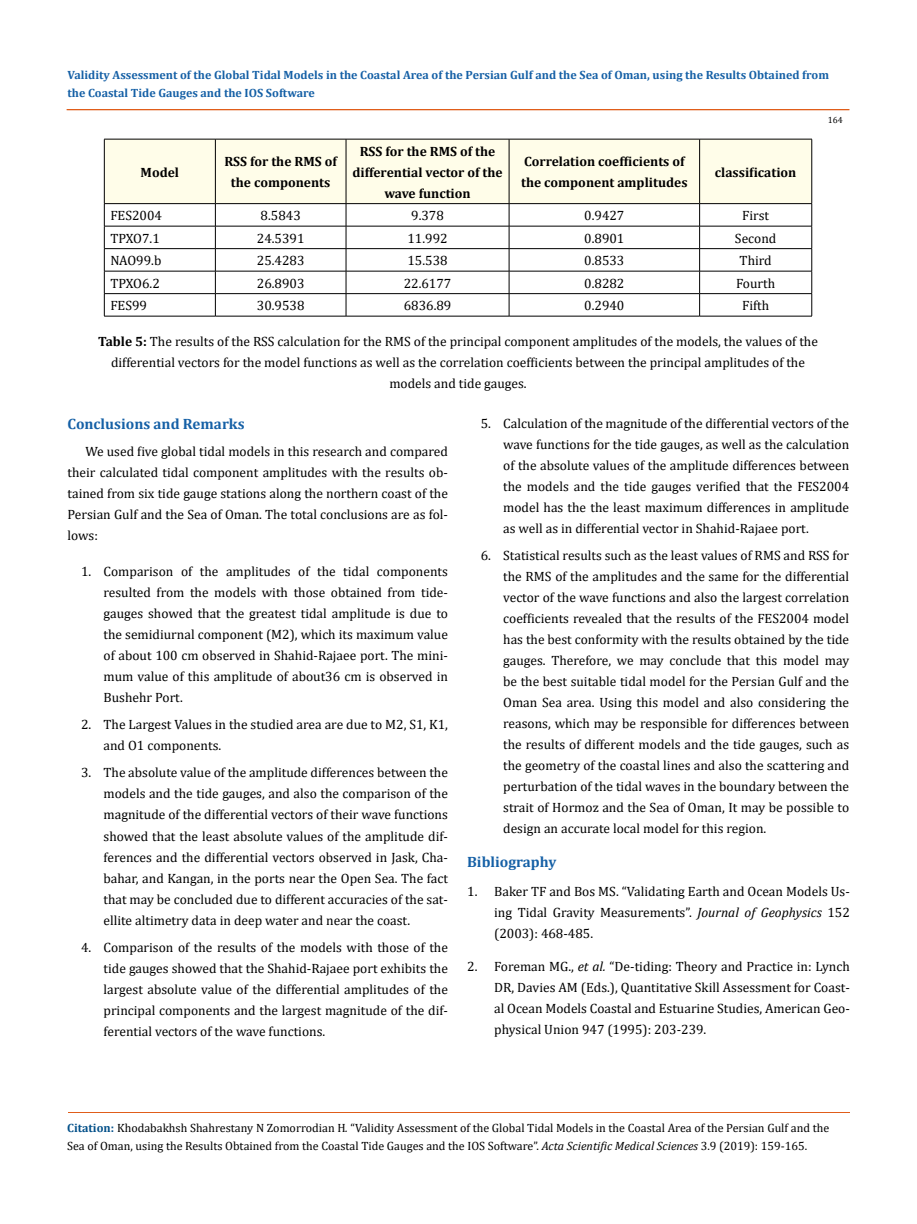
<style>
.page{position:relative;width:917px;height:1224px;background:#fff}
.page>*{position:absolute;margin:0;border:0;box-sizing:border-box;transform-origin:0 0}
.t1{font:700 15px "Cambria";color:#1560a6}
.t2{font:13.5px/21px "Cambria";color:#000;text-align:justify}
.t3{font:700 13.5px/21px "Cambria";color:#000;text-align:center}
.t4{font:12px/18px "Cambria";color:#000}
.t5{font:700 12px/18px "Cambria";color:#1560a6}
.t6{font:9px "Cambria";color:#000}
.s1{font-weight:700}
.s2{font-style:italic}
.s3{font-weight:700;color:#035089}
</style>
<div class="page">
<div style="left:105px;top:140px;width:706px;height:63px;background:#fffde9"></div>
<hr style="left:104px;top:139px;width:111px;height:1px;background:#000">
<hr style="left:104px;top:139px;width:1px;height:64px;background:#000">
<hr style="left:215px;top:139px;width:131px;height:1px;background:#000">
<hr style="left:215px;top:139px;width:1px;height:64px;background:#000">
<hr style="left:346px;top:139px;width:163px;height:1px;background:#000">
<hr style="left:346px;top:139px;width:1px;height:64px;background:#000">
<hr style="left:509px;top:139px;width:190px;height:1px;background:#000">
<hr style="left:509px;top:139px;width:1px;height:64px;background:#000">
<hr style="left:699px;top:139px;width:113px;height:1px;background:#000">
<hr style="left:699px;top:139px;width:1px;height:64px;background:#000">
<hr style="left:811px;top:139px;width:1px;height:64px;background:#000">
<hr style="left:104px;top:203px;width:111px;height:1px;background:#000">
<hr style="left:215px;top:203px;width:131px;height:1px;background:#000">
<hr style="left:346px;top:203px;width:163px;height:1px;background:#000">
<hr style="left:509px;top:203px;width:190px;height:1px;background:#000">
<hr style="left:699px;top:203px;width:113px;height:1px;background:#000">
<hr style="left:104px;top:226px;width:111px;height:1px;background:#000">
<hr style="left:215px;top:226px;width:131px;height:1px;background:#000">
<hr style="left:346px;top:226px;width:163px;height:1px;background:#000">
<hr style="left:509px;top:226px;width:190px;height:1px;background:#000">
<hr style="left:699px;top:226px;width:113px;height:1px;background:#000">
<hr style="left:104px;top:248px;width:111px;height:1px;background:#000">
<hr style="left:215px;top:248px;width:131px;height:1px;background:#000">
<hr style="left:346px;top:248px;width:163px;height:1px;background:#000">
<hr style="left:509px;top:248px;width:190px;height:1px;background:#000">
<hr style="left:699px;top:248px;width:113px;height:1px;background:#000">
<hr style="left:104px;top:271px;width:111px;height:1px;background:#000">
<hr style="left:215px;top:271px;width:131px;height:1px;background:#000">
<hr style="left:346px;top:271px;width:163px;height:1px;background:#000">
<hr style="left:509px;top:271px;width:190px;height:1px;background:#000">
<hr style="left:699px;top:271px;width:113px;height:1px;background:#000">
<hr style="left:104px;top:293px;width:111px;height:1px;background:#000">
<svg style="left:104px;top:204px;width:1px;height:112px"></svg>
<hr style="left:215px;top:293px;width:131px;height:1px;background:#000">
<svg style="left:215px;top:204px;width:1px;height:112px"></svg>
<hr style="left:346px;top:293px;width:163px;height:1px;background:#000">
<svg style="left:346px;top:204px;width:1px;height:112px"></svg>
<hr style="left:509px;top:293px;width:190px;height:1px;background:#000">
<svg style="left:509px;top:204px;width:1px;height:112px"></svg>
<hr style="left:699px;top:293px;width:113px;height:1px;background:#000">
<svg style="left:699px;top:204px;width:1px;height:112px"></svg>
<svg style="left:811px;top:204px;width:1px;height:112px"></svg>
<hr style="left:104px;top:316px;width:111px;height:1px;background:#000">
<hr style="left:215px;top:316px;width:131px;height:1px;background:#000">
<hr style="left:346px;top:316px;width:163px;height:1px;background:#000">
<hr style="left:509px;top:316px;width:190px;height:1px;background:#000">
<hr style="left:699px;top:316px;width:113px;height:1px;background:#000">
<hr style="left:68px;top:1112px;width:781px;height:1px;background:#e05d1a">
<hr style="left:67px;top:110px;width:782px;height:1px;background:#e05d1a">
<div style="left:67px;top:109px;width:782px;height:1px;border:1px solid #e05d1a"></div>
<p class="t5" style="left:67px;top:66px;width:763px">Validity Assessment of the Global Tidal Models in the Coastal Area of the Persian Gulf and the Sea of Oman, using the Results Obtained from the Coastal Tide Gauges and the IOS Software</p>
<p class="t6" style="left:827px;top:114px;width:16px">164</p>
<p class="t3" style="left:141px;top:161px;width:40px">Model</p>
<p class="t3" style="left:224px;top:151px;width:114px">RSS for the RMS of the components</p>
<p class="t3" style="left:352px;top:140px;width:152px">RSS for the RMS of the differential vector of the wave function</p>
<p class="t3" style="left:521px;top:151px;width:168px;text-align:left">Correlation coefficients of the component amplitudes</p>
<p class="t3" style="left:715px;top:161px;width:83px">classification</p>
<p class="t2" style="left:110px;top:205px;width:53px">FES2004</p>
<p class="t2" style="left:260px;top:205px;width:42px">8.5843</p>
<p class="t2" style="left:411px;top:205px;width:34px">9.378</p>
<p class="t2" style="left:584px;top:205px;width:42px">0.9427</p>
<p class="t2" style="left:742px;top:205px;width:28px">First</p>
<p class="t2" style="left:110px;top:228px;width:51px">TPXO7.1</p>
<p class="t2" style="left:257px;top:228px;width:49px">24.5391</p>
<p class="t2" style="left:407px;top:228px;width:42px">11.992</p>
<p class="t2" style="left:584px;top:228px;width:42px">0.8901</p>
<p class="t2" style="left:735px;top:228px;width:43px">Second</p>
<p class="t2" style="left:110px;top:250px;width:53px">NAO99.b</p>
<p class="t2" style="left:257px;top:250px;width:49px">25.4283</p>
<p class="t2" style="left:407px;top:250px;width:42px">15.538</p>
<p class="t2" style="left:584px;top:250px;width:42px">0.8533</p>
<p class="t2" style="left:739px;top:250px;width:34px">Third</p>
<p class="t2" style="left:110px;top:273px;width:51px">TPXO6.2</p>
<p class="t2" style="left:257px;top:273px;width:49px">26.8903</p>
<p class="t2" style="left:404px;top:273px;width:49px">22.6177</p>
<p class="t2" style="left:584px;top:273px;width:42px">0.8282</p>
<p class="t2" style="left:736px;top:273px;width:40px">Fourth</p>
<p class="t2" style="left:110px;top:295px;width:38px">FES99</p>
<p class="t2" style="left:257px;top:295px;width:49px">30.9538</p>
<p class="t2" style="left:404px;top:295px;width:49px">6836.89</p>
<p class="t2" style="left:584px;top:295px;width:42px">0.2940</p>
<p class="t2" style="left:742px;top:295px;width:29px">Fifth</p>
<p class="t2" style="left:98px;top:331px;width:721px;text-align:center"><span class="s1">Table 5:</span> The results of the RSS calculation for the RMS of the principal component amplitudes of the models, the values of the differential vectors for the model functions as well as the correlation coefficients between the principal amplitudes of the models and tide gauges.</p>
<p class="t1" style="left:67px;top:414px;width:179px">Conclusions and Remarks</p>
<p class="t2" style="left:67px;top:441px;width:382px;text-indent:18px">We used five global tidal models in this research and compared their calculated tidal component amplitudes with the results ob&shy;tained from six tide gauge stations along the northern coast of the Persian Gulf and the Sea of Oman. The total conclusions are as fol&shy;lows:</p>
<p class="t2" style="left:103px;top:561px;width:346px;text-indent:-23px">1. Comparison of the amplitudes of the tidal components resulted from the models with those obtained from tide&shy;gauges showed that the greatest tidal amplitude is due to the semidiurnal component (M2), which its maximum value of about 100 cm observed in Shahid-Rajaee port. The mini&shy;mum value of this amplitude of about36 cm is observed in Bushehr Port.</p>
<p class="t2" style="left:103px;top:714px;width:346px;text-indent:-23px">2. The Largest Values in the studied area are due to M2, S1, K1, and O1 components.</p>
<p class="t2" style="left:103px;top:762px;width:346px;text-indent:-23px">3. The absolute value of the amplitude differences between the models and the tide gauges, and also the comparison of the magnitude of the differential vectors of their wave functions showed that the least absolute values of the amplitude dif&shy;ferences and the differential vectors observed in Jask, Cha&shy;bahar, and Kangan, in the ports near the Open Sea. The fact that may be concluded due to different accuracies of the sat&shy;ellite altimetry data in deep water and near the coast.</p>
<p class="t2" style="left:103px;top:936px;width:346px;text-indent:-23px">4. Comparison of the results of the models with those of the tide gauges showed that the Shahid-Rajaee port exhibits the largest absolute value of the differential amplitudes of the principal components and the largest magnitude of the dif&shy;ferential vectors of the wave functions.</p>
<p class="t2" style="left:503px;top:413px;width:347px;text-indent:-23px">5. Calculation of the magnitude of the differential vectors of the wave functions for the tide gauges, as well as the calculation of the absolute values of the amplitude differences between the models and the tide gauges verified that the FES2004 model has the the least maximum differences in amplitude as well as in differential vector in Shahid-Rajaee port.</p>
<p class="t2" style="left:503px;top:545px;width:347px;text-indent:-23px">6. Statistical results such as the least values of RMS and RSS for the RMS of the amplitudes and the same for the differential vector of the wave functions and also the largest correlation coefficients revealed that the results of the FES2004 model has the best conformity with the results obtained by the tide gauges. Therefore, we may conclude that this model may be the best suitable tidal model for the Persian Gulf and the Oman Sea area. Using this model and also considering the reasons, which may be responsible for differences between the results of different models and the tide gauges, such as the geometry of the coastal lines and also the scattering and perturbation of the tidal waves in the boundary between the strait of Hormoz and the Sea of Oman, It may be possible to design an accurate local model for this region.</p>
<p class="t1" style="left:467px;top:851px;width:91px">Bibliography</p>
<p class="t2" style="left:494px;top:881px;width:357px;text-indent:-27px">1. Baker TF and Bos MS. “Validating Earth and Ocean Models Us&shy;ing Tidal Gravity Measurements”. <span class="s2">Journal of Geophysics</span> 152 (2003): 468-485.</p>
<p class="t2" style="left:494px;top:956px;width:357px;text-indent:-27px">2. Foreman MG., <span class="s2">et al.</span> “De-tiding: Theory and Practice in: Lynch DR, Davies AM (Eds.), Quantitative Skill Assessment for Coast&shy;al Ocean Models Coastal and Estuarine Studies, American Geo&shy;physical Union 947 (1995): 203-239.</p>
<p class="t4" style="left:67px;top:1119px;width:763px"><span class="s3">Citation:</span> Khodabakhsh Shahrestany N Zomorrodian H<span class="s2">.</span> “Validity Assessment of the Global Tidal Models in the Coastal Area of the Persian Gulf and the<br>Sea of Oman, using the Results Obtained from the Coastal Tide Gauges and the IOS Software”. <span class="s2">Acta Scientific Medical Sciences</span> 3.9 (2019): 159-165.</p>
</div>
